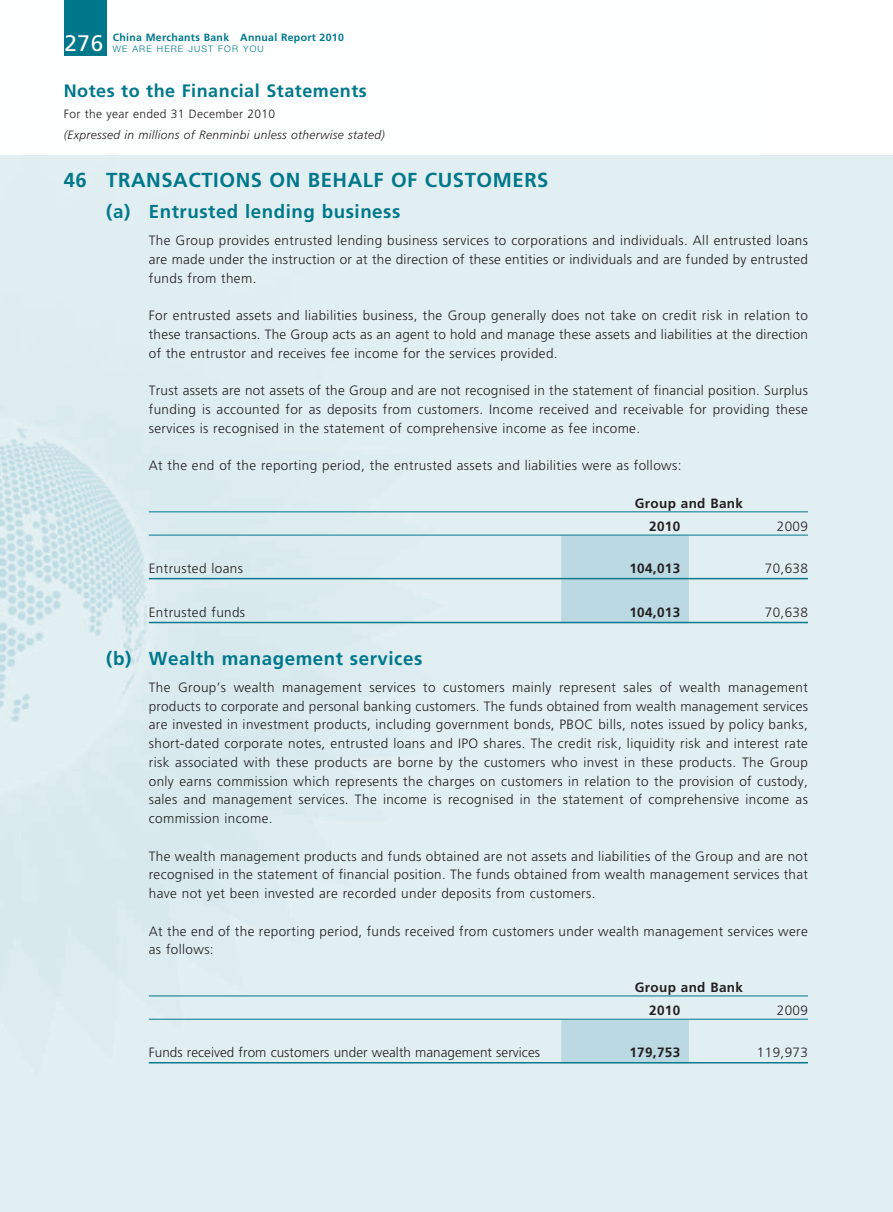
<style>
.page{position:relative;width:893px;height:1212px;background:#fff}
.page>*{position:absolute;margin:0;border:0;box-sizing:border-box;transform-origin:0 0}
.t1{font:22.5px "Frutiger LT Std";color:#fff}
.t2{font:700 20.25px "Frutiger LT Std";letter-spacing:.03em;color:#00788b}
.t3{font:700 18.75px "Frutiger LT Std";letter-spacing:.03em;color:#00788b}
.t4{font:700 18px "Frutiger LT Std";letter-spacing:.03em;color:#00788b}
.t5{font:300 13.5px/18.8px "Frutiger LT Std";letter-spacing:.03em;color:#231f20;text-align:justify}
.t6{font:300 13.5px "Frutiger LT Std";letter-spacing:.005em;color:#231f20}
.t7{font:700 13.5px/23.2px "Frutiger LT Std";letter-spacing:.03em;color:#231f20}
.t8{font:italic 300 12px "Frutiger LT Std";letter-spacing:.03em;color:#231f20}
.t9{font:300 12px "Frutiger LT Std";letter-spacing:.03em;color:#231f20}
.t10{font:700 10.5px "Frutiger LT Std";letter-spacing:.03em;color:#00788b}
.t11{font:300 9px "Helvetica Neue LT Std";letter-spacing:.13em;color:#00788b}
</style>
<div class="page">
<div style="left:0;top:155px;width:893px;height:1057px;background:#e2eff2"></div>
<img style="left:0;top:0;width:763px;height:1064px">
<div style="left:64px;top:0;width:42px;height:56px;background:#00788b"></div>
<div style="left:561px;top:536px;width:128px;height:86px;background:#bad9e2"></div>
<hr style="left:149px;top:511px;width:659px;height:1px;background:#00788b">
<hr style="left:149px;top:535px;width:659px;height:1px;background:#00788b">
<hr style="left:149px;top:578px;width:659px;height:1px;background:#00788b">
<hr style="left:149px;top:622px;width:659px;height:1px;background:#00788b">
<div style="left:561px;top:1020px;width:128px;height:42px;background:#bad9e2"></div>
<hr style="left:149px;top:995px;width:659px;height:1px;background:#00788b">
<hr style="left:149px;top:1019px;width:659px;height:1px;background:#00788b">
<hr style="left:149px;top:1062px;width:659px;height:1px;background:#00788b">
<h1 class="t1" style="left:64px;top:30px;width:40px">276</h1>
<p class="t10" style="left:113px;top:31px;width:233px">China Merchants Bank Annual Report 2010</p>
<p class="t11" style="left:113px;top:43px;width:152px">WE ARE HERE JUST FOR YOU</p>
<h3 class="t4" style="left:64px;top:80px;width:305px">Notes to the Financial Statements</h3>
<p class="t9" style="left:64px;top:107px;width:213px">For the year ended 31 December 2010</p>
<p class="t8" style="left:64px;top:128px;width:323px">(Expressed in millions of Renminbi unless otherwise stated)</p>
<h2 class="t2" style="left:64px;top:168px;width:486px">46 TRANSACTIONS ON BEHALF OF CUSTOMERS</h2>
<h3 class="t3" style="left:106px;top:200px;width:296px">(a) Entrusted lending business</h3>
<p class="t5" style="left:149px;top:231px;width:661px">The Group provides entrusted lending business services to corporations and individuals. All entrusted loans are made under the instruction or at the direction of these entities or individuals and are funded by entrusted funds from them.</p>
<p class="t5" style="left:149px;top:306px;width:661px">For entrusted assets and liabilities business, the Group generally does not take on credit risk in relation to these transactions. The Group acts as an agent to hold and manage these assets and liabilities at the direction of the entrustor and receives fee income for the services provided.</p>
<p class="t5" style="left:149px;top:381px;width:661px">Trust assets are not assets of the Group and are not recognised in the statement of financial position. Surplus funding is accounted for as deposits from customers. Income received and receivable for providing these services is recognised in the statement of comprehensive income as fee income.</p>
<p class="t5" style="left:149px;top:456px;width:534px">At the end of the reporting period, the entrusted assets and liabilities were as follows:</p>
<p class="t7" style="left:649px;top:491px;width:95px;text-indent:-15px">Group and Bank<br>2010</p>
<p class="t5" style="left:777px;top:517px;width:33px">2009</p>
<p class="t5" style="left:149px;top:559px;width:96px">Entrusted loans</p>
<p class="t7" style="left:629px;top:557px;width:53px">104,013</p>
<p class="t5" style="left:765px;top:559px;width:45px">70,638</p>
<p class="t5" style="left:149px;top:603px;width:98px">Entrusted funds</p>
<p class="t7" style="left:629px;top:601px;width:53px">104,013</p>
<p class="t5" style="left:765px;top:603px;width:45px">70,638</p>
<h3 class="t3" style="left:106px;top:647px;width:318px">(b) Wealth management services</h3>
<p class="t5" style="left:149px;top:678px;width:661px">The Group’s wealth management services to customers mainly represent sales of wealth management products to corporate and personal banking customers. The funds obtained from wealth management services are invested in investment products, including government bonds, PBOC bills, notes issued by policy banks, short-dated corporate notes, entrusted loans and IPO shares. The credit risk, liquidity risk and interest rate risk associated with these products are borne by the customers who invest in these products. The Group only earns commission which represents the charges on customers in relation to the provision of custody, sales and management services. The income is recognised in the statement of comprehensive income as commission income.</p>
<p class="t5" style="left:149px;top:846px;width:661px">The wealth management products and funds obtained are not assets and liabilities of the Group and are not recognised in the statement of financial position. The funds obtained from wealth management services that have not yet been invested are recorded under deposits from customers.</p>
<p class="t5" style="left:149px;top:921px;width:661px">At the end of the reporting period, funds received from customers under wealth management services were as follows:</p>
<p class="t7" style="left:649px;top:975px;width:95px;text-indent:-15px">Group and Bank<br>2010</p>
<p class="t5" style="left:777px;top:1001px;width:33px">2009</p>
<p class="t6" style="left:149px;top:1044px;width:393px">Funds received from customers under wealth management services</p>
<p class="t7" style="left:629px;top:1041px;width:53px">179,753</p>
<p class="t5" style="left:757px;top:1043px;width:53px">119,973</p>
</div>
